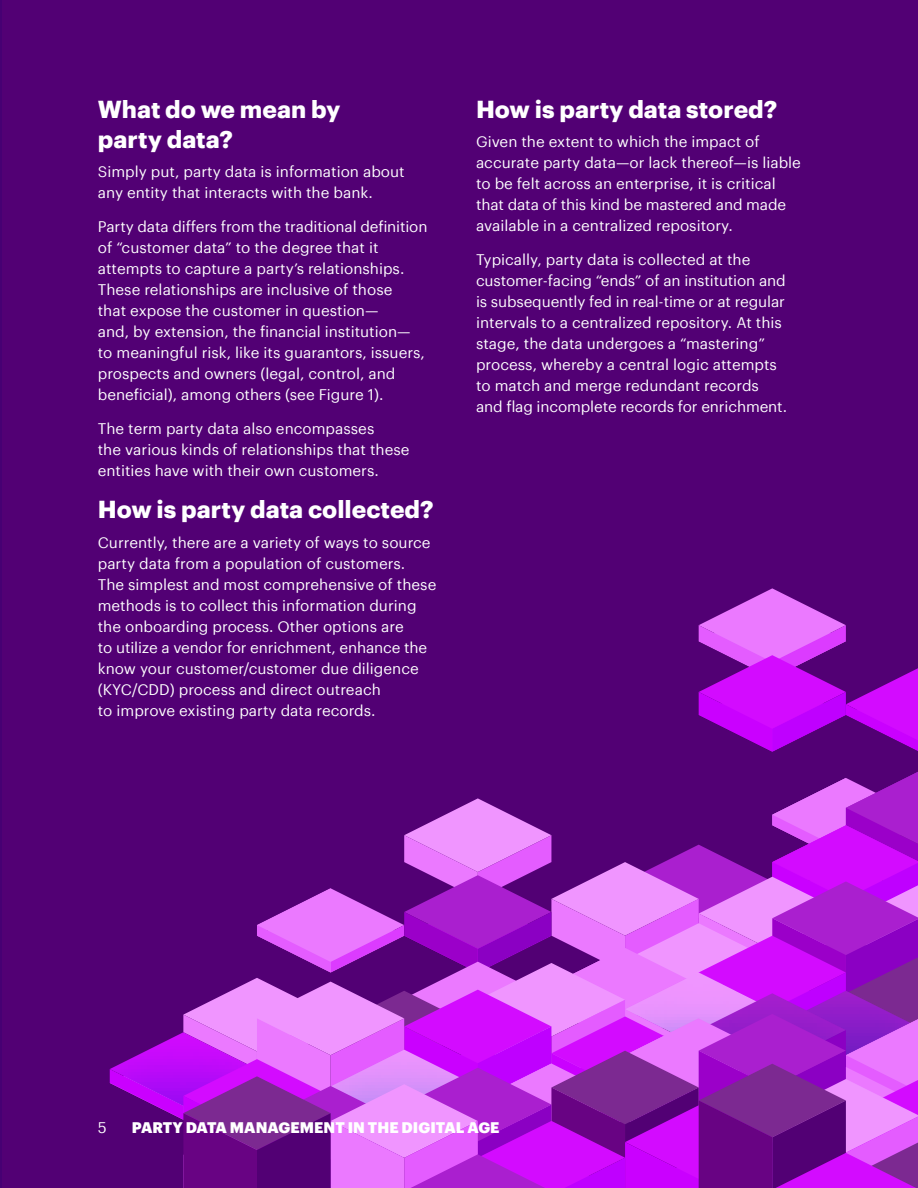
<style>
.page{position:relative;width:918px;height:1188px;background:#fff}
.page>*{position:absolute;margin:0;border:0;box-sizing:border-box;transform-origin:0 0}
.t1{font:700 24px/30px "Graphik";color:#fff}
.t2{font:15px/21px "Graphik";color:#fff}
.t3{font:900 15px "Graphik";letter-spacing:.005em;color:#fff}
</style>
<div class="page">
<div style="left:2px;top:0;width:916px;height:1188px;background:#520074"></div>
<svg style="left:699px;top:588px;width:219px;height:164px"></svg>
<svg style="left:110px;top:772px;width:808px;height:416px"></svg>
<h1 class="t1" style="left:98px;top:92px;width:244px">What do we mean by party data?</h1>
<p class="t2" style="left:98px;top:160px;width:308px">Simply put, party data is information about any entity that interacts with the bank.</p>
<p class="t2" style="left:98px;top:215px;width:331px">Party data differs from the traditional definition of “customer data” to the degree that it attempts to capture a party’s relationships.<br>These relationships are inclusive of those<br>that expose the customer in question—<br>and, by extension, the financial institution— to meaningful risk, like its guarantors, issuers, prospects and owners (legal, control, and beneficial), among others (see Figure 1).</p>
<p class="t2" style="left:98px;top:416px;width:313px">The term party data also encompasses<br>the various kinds of relationships that these entities have with their own customers.</p>
<h1 class="t1" style="left:98px;top:493px;width:337px">How is party data collected?</h1>
<p class="t2" style="left:98px;top:531px;width:340px">Currently, there are a variety of ways to source party data from a population of customers.<br>The simplest and most comprehensive of these methods is to collect this information during the onboarding process. Other options are<br>to utilize a vendor for enrichment, enhance the know your customer/customer due diligence (KYC/CDD) process and direct outreach<br>to improve existing party data records.</p>
<h1 class="t1" style="left:476px;top:92px;width:303px">How is party data stored?</h1>
<p class="t2" style="left:476px;top:130px;width:326px">Given the extent to which the impact of accurate party data—or lack thereof—is liable to be felt across an enterprise, it is critical that data of this kind be mastered and made available in a centralized repository.</p>
<p class="t2" style="left:476px;top:248px;width:313px">Typically, party data is collected at the customer-facing “ends” of an institution and is subsequently fed in real-time or at regular intervals to a centralized repository. At this stage, the data undergoes a “mastering” process, whereby a central logic attempts to match and merge redundant records and flag incomplete records for enrichment.</p>
<p class="t2" style="left:98px;top:1115px;width:10px">5</p>
<p class="t3" style="left:132px;top:1116px;width:369px">PARTY DATA MANAGEMENT IN THE DIGITAL AGE</p>
</div>
